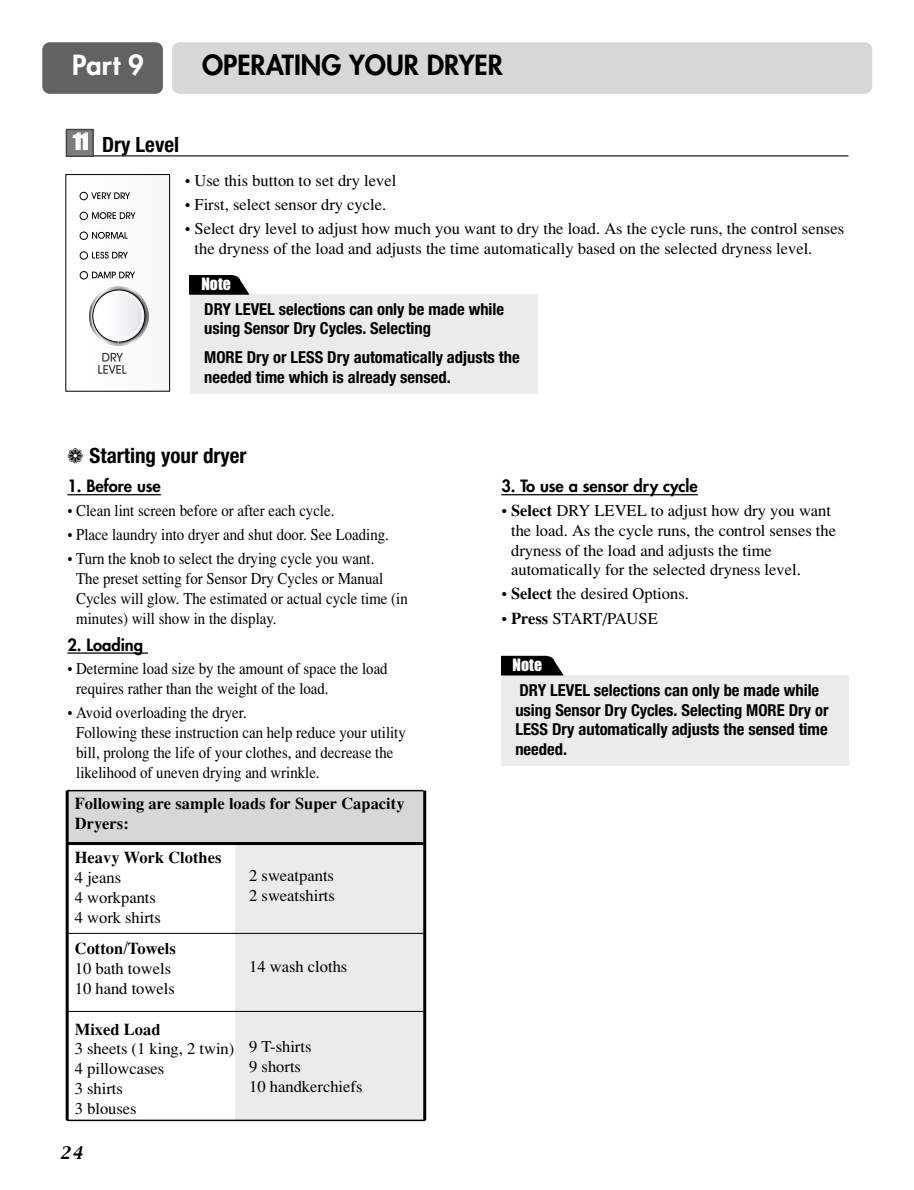
<style>
.page{position:relative;width:914px;height:1190px;background:#fff}
.page>*{position:absolute;margin:0;border:0;box-sizing:border-box;transform-origin:0 0}
.t1{font:800 27px "Futura";color:#000}
.t2{font:800 27px "Futura";color:#fff}
.t3{font:700 condensed 21px "Helvetica Neue";color:#000}
.t4{font:16.5px/19.8px "Times";color:#000}
.t5{font:16.5px/19.8px "Times";color:#000;scale:.9 1}
.t6{font:700 condensed 16.5px/19.8px "Helvetica Neue";color:#000}
.t7{font:700 16.5px/19.8px "Times";color:#000}
.t8{font:800 16.5px "Futura";color:#000}
.t9{font:15.75px "Impact";color:#fff}
.t10{font:italic 15px "Capitals";color:#000}
.s1{font-family:"Impact";font-weight:400;font-stretch:normal;color:#fff}
.s2{font-weight:700}
</style>
<div class="page">
<div style="left:43px;top:43px;width:120px;height:51px;background:#626262;border-radius:7px"></div>
<div style="left:172px;top:43px;width:700px;height:51px;background:#d7d7d7;border-radius:7px"></div>
<hr style="left:67px;top:494px;width:57px;height:1px;background:#000">
<hr style="left:124px;top:494px;width:37px;height:1px;background:#000">
<hr style="left:67px;top:652px;width:81px;height:1px;background:#000">
<svg style="left:501px;top:494px;width:25px;height:1px"></svg>
<hr style="left:526px;top:494px;width:123px;height:1px;background:#000">
<hr style="left:649px;top:494px;width:48px;height:1px;background:#000">
<div style="left:235px;top:843px;width:187px;height:277px;background:#ebebeb"></div>
<div style="left:67px;top:791px;width:357px;height:53px;background:#d7d7d7"></div>
<hr style="left:67px;top:790px;width:356px;height:1px;background:#000">
<hr style="left:67px;top:1119px;width:358px;height:2px;background:#000">
<hr style="left:67px;top:842px;width:356px;height:3px;background:#000">
<hr style="left:67px;top:933px;width:356px;height:1px;background:#000">
<hr style="left:67px;top:1011px;width:356px;height:1px;background:#000">
<hr style="left:66px;top:790px;width:3px;height:330px;background:#000">
<hr style="left:423px;top:790px;width:3px;height:330px;background:#000">
<div style="left:501px;top:675px;width:347px;height:91px;background:#ebebeb"></div>
<svg style="left:501px;top:655px;width:62px;height:20px"></svg>
<hr style="left:89px;top:155px;width:759px;height:2px;background:#464646">
<div style="left:66px;top:129px;width:27px;height:27px;background:#7d7d7d"></div>
<div style="left:66px;top:129px;width:28px;height:28px;border:2px solid #464646"></div>
<svg style="left:79px;top:191px;width:70px;height:183px"></svg>
<div style="left:66px;top:174px;width:104px;height:217px;border:1px solid #000"></div>
<div style="left:190px;top:294px;width:347px;height:99px;background:#ebebeb"></div>
<svg style="left:190px;top:275px;width:59px;height:20px"></svg>
<h1 class="t2" style="left:72px;top:52px;width:73px">Part 9</h1>
<h1 class="t1" style="left:202px;top:52px;width:302px">OPERATING YOUR DRYER</h1>
<p class="t3" style="left:73px;top:137px;width:107px"><span class="s1">11</span> Dry Level</p>
<p class="t4" style="left:185px;top:172px;width:213px">• Use this button to set dry level</p>
<p class="t4" style="left:185px;top:196px;width:203px">• First, select sensor dry cycle.</p>
<p class="t4" style="left:194px;top:220px;width:651px;text-indent:-10px">• Select dry level to adjust how much you want to dry the load. As the cycle runs, the control senses the dryness of the load and adjusts the time automatically based on the selected dryness level.</p>
<p class="t9" style="left:201px;top:279px;width:31px">Note</p>
<p class="t6" style="left:204px;top:300px;width:301px">DRY LEVEL selections can only be made while using Sensor Dry Cycles. Selecting</p>
<p class="t6" style="left:204px;top:348px;width:317px">MORE Dry or LESS Dry automatically adjusts the needed time which is already sensed.</p>
<p class="t3" style="left:67px;top:448px;width:181px">❁ Starting your dryer</p>
<p class="t8" style="left:67px;top:478px;width:95px">1. Before use</p>
<p class="t5" style="left:67px;top:502px;width:298px">• Clean lint screen before or after each cycle.</p>
<p class="t5" style="left:67px;top:526px;width:359px">• Place laundry into dryer and shut door. See Loading.</p>
<p class="t5" style="left:76px;top:550px;width:370px;text-indent:-9px">• Turn the knob to select the drying cycle you want.<br>The preset setting for Sensor Dry Cycles or Manual Cycles will glow. The estimated or actual cycle time (in minutes) will show in the display.</p>
<p class="t8" style="left:67px;top:636px;width:77px">2. Loading</p>
<p class="t5" style="left:76px;top:660px;width:347px;text-indent:-9px">• Determine load size by the amount of space the load requires rather than the weight of the load.</p>
<p class="t5" style="left:76px;top:704px;width:368px;text-indent:-9px">• Avoid overloading the dryer.<br>Following these instruction can help reduce your utility bill, prolong the life of your clothes, and decrease the likelihood of uneven drying and wrinkle.</p>
<p class="t7" style="left:75px;top:795px;width:331px">Following are sample loads for Super Capacity<br>Dryers:</p>
<p class="t7" style="left:75px;top:849px;width:148px">Heavy Work Clothes</p>
<p class="t4" style="left:75px;top:869px;width:88px">4 jeans<br>4 workpants<br>4 work shirts</p>
<p class="t4" style="left:249px;top:867px;width:87px">2 sweatpants<br>2 sweatshirts</p>
<p class="t7" style="left:75px;top:940px;width:103px">Cotton/Towels</p>
<p class="t4" style="left:75px;top:960px;width:101px">10 bath towels<br>10 hand towels</p>
<p class="t4" style="left:249px;top:957px;width:100px">14 wash cloths</p>
<p class="t7" style="left:75px;top:1020px;width:87px">Mixed Load</p>
<p class="t4" style="left:75px;top:1040px;width:161px">3 sheets (1 king, 2 twin)<br>4 pillowcases<br>3 shirts<br>3 blouses</p>
<p class="t4" style="left:249px;top:1038px;width:115px">9 T-shirts<br>9 shorts<br>10 handkerchiefs</p>
<p class="t10" style="left:60px;top:1145px;width:24px">24</p>
<p class="t8" style="left:501px;top:478px;width:198px">3. To use a sensor dry cycle</p>
<p class="t4" style="left:511px;top:502px;width:326px;text-indent:-10px">• <span class="s2">Select</span> DRY LEVEL to adjust how dry you want the load. As the cycle runs, the control senses the dryness of the load and adjusts the time automatically for the selected dryness level.</p>
<p class="t4" style="left:501px;top:585px;width:189px">• <span class="s2">Select</span> the desired Options.</p>
<p class="t4" style="left:501px;top:609px;width:158px">• <span class="s2">Press</span> START/PAUSE</p>
<p class="t9" style="left:512px;top:660px;width:31px">Note</p>
<p class="t6" style="left:515px;top:681px;width:315px">DRY LEVEL selections can only be made while using Sensor Dry Cycles. Selecting MORE Dry or LESS Dry automatically adjusts the sensed time needed.</p>
</div>
